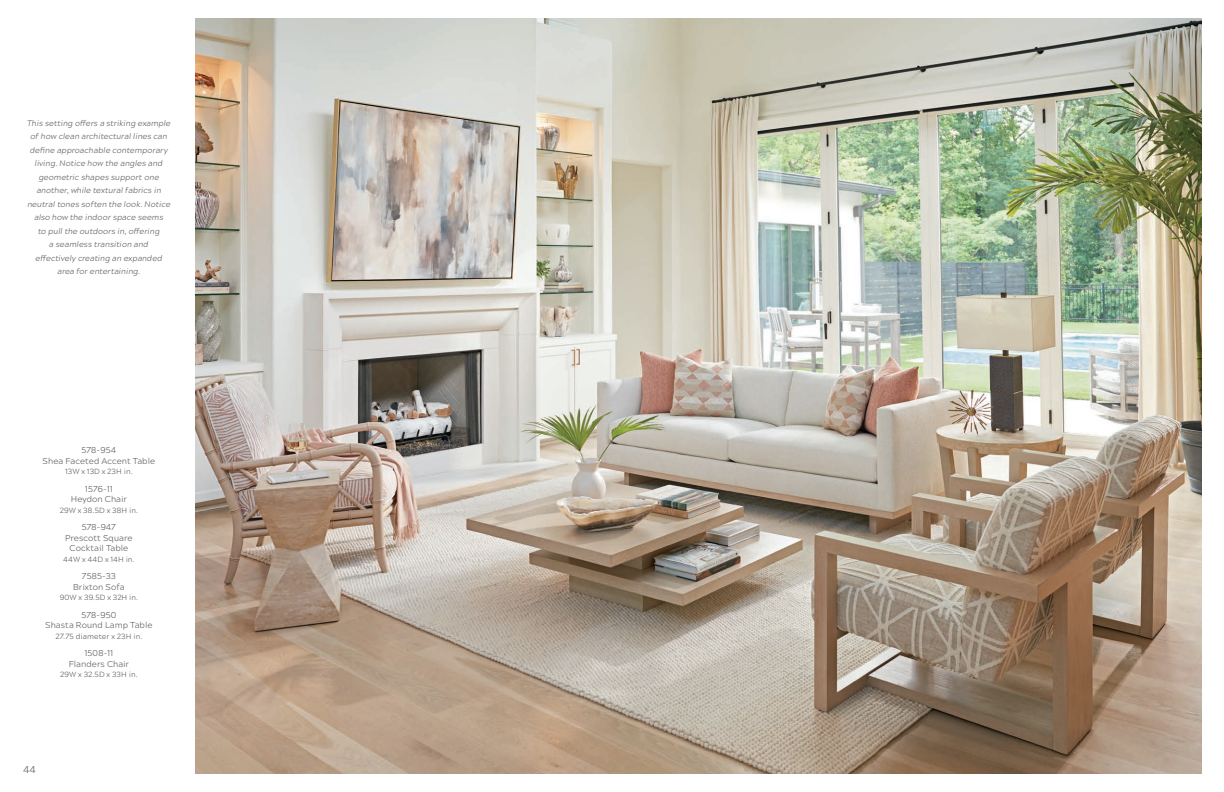
<style>
.page{position:relative;width:1224px;height:792px;background:#fff}
.page>*{position:absolute;margin:0;border:0;box-sizing:border-box;transform-origin:0 0}
.t1{font:300 10px "Acherus Grotesque";color:#57585a}
.Ocean_B_Viz_Index_Headers{font:300 8.5px "Acherus Grotesque";letter-spacing:.005em;color:#57585a}
.Ocean_B_Italic_Descriptive_Copy{font:italic 300 8px/13.5px "Acherus Grotesque";letter-spacing:.005em;color:#57585a;text-align:center}
.Ocean_B_1st_Line_Body_Copy{font:300 7.5px "Acherus Grotesque";letter-spacing:.01em;color:#57585a}
</style>
<div class="page">
<img style="left:196px;top:18px;width:1005px;height:756px">
<p class="Ocean_B_Italic_Descriptive_Copy" style="left:27px;top:116px;width:145px">This setting offers a striking example of how clean architectural lines can define approachable contemporary living. Notice how the angles and geometric shapes support one</p>
<p class="Ocean_B_Italic_Descriptive_Copy" style="left:27px;top:183px;width:145px">another, while textural fabrics in neutral tones soften the look. Notice also how the indoor space seems</p>
<p class="Ocean_B_Italic_Descriptive_Copy" style="left:38px;top:224px;width:123px">to pull the outdoors in, offering</p>
<p class="Ocean_B_Italic_Descriptive_Copy" style="left:49px;top:237px;width:101px">a seamless transition and</p>
<p class="Ocean_B_Italic_Descriptive_Copy" style="left:35px;top:251px;width:128px">effectively creating an expanded</p>
<p class="Ocean_B_Italic_Descriptive_Copy" style="left:57px;top:264px;width:84px">area for entertaining.</p>
<p class="Ocean_B_Viz_Index_Headers" style="left:82px;top:443px;width:36px">578-954</p>
<p class="Ocean_B_Viz_Index_Headers" style="left:43px;top:453px;width:114px">Shea Faceted Accent Table</p>
<p class="Ocean_B_1st_Line_Body_Copy" style="left:65px;top:465px;width:69px">13W x 13D x 23H in.</p>
<p class="Ocean_B_Viz_Index_Headers" style="left:85px;top:481px;width:29px">1576-11</p>
<p class="Ocean_B_Viz_Index_Headers" style="left:71px;top:492px;width:58px">Heydon Chair</p>
<p class="Ocean_B_1st_Line_Body_Copy" style="left:60px;top:504px;width:80px">29W x 38.5D x 38H in.</p>
<p class="Ocean_B_Viz_Index_Headers" style="left:82px;top:520px;width:36px">578-947</p>
<p class="Ocean_B_Viz_Index_Headers" style="left:65px;top:530px;width:69px">Prescott Square</p>
<p class="Ocean_B_Viz_Index_Headers" style="left:70px;top:541px;width:60px">Cocktail Table</p>
<p class="Ocean_B_1st_Line_Body_Copy" style="left:63px;top:553px;width:73px">44W x 44D x 14H in.</p>
<p class="Ocean_B_Viz_Index_Headers" style="left:82px;top:569px;width:35px">7585-33</p>
<p class="Ocean_B_Viz_Index_Headers" style="left:73px;top:579px;width:53px">Brixton Sofa</p>
<p class="Ocean_B_1st_Line_Body_Copy" style="left:60px;top:591px;width:80px">90W x 39.5D x 32H in.</p>
<p class="Ocean_B_Viz_Index_Headers" style="left:82px;top:607px;width:36px">578-950</p>
<p class="Ocean_B_Viz_Index_Headers" style="left:45px;top:618px;width:109px">Shasta Round Lamp Table</p>
<p class="Ocean_B_1st_Line_Body_Copy" style="left:55px;top:630px;width:88px">27.75 diameter x 23H in.</p>
<p class="Ocean_B_Viz_Index_Headers" style="left:84px;top:646px;width:30px">1508-11</p>
<p class="Ocean_B_Viz_Index_Headers" style="left:69px;top:656px;width:62px">Flanders Chair</p>
<p class="Ocean_B_1st_Line_Body_Copy" style="left:60px;top:668px;width:79px">29W x 32.5D x 33H in.</p>
<p class="t1" style="left:23px;top:761px;width:14px">44</p>
</div>
